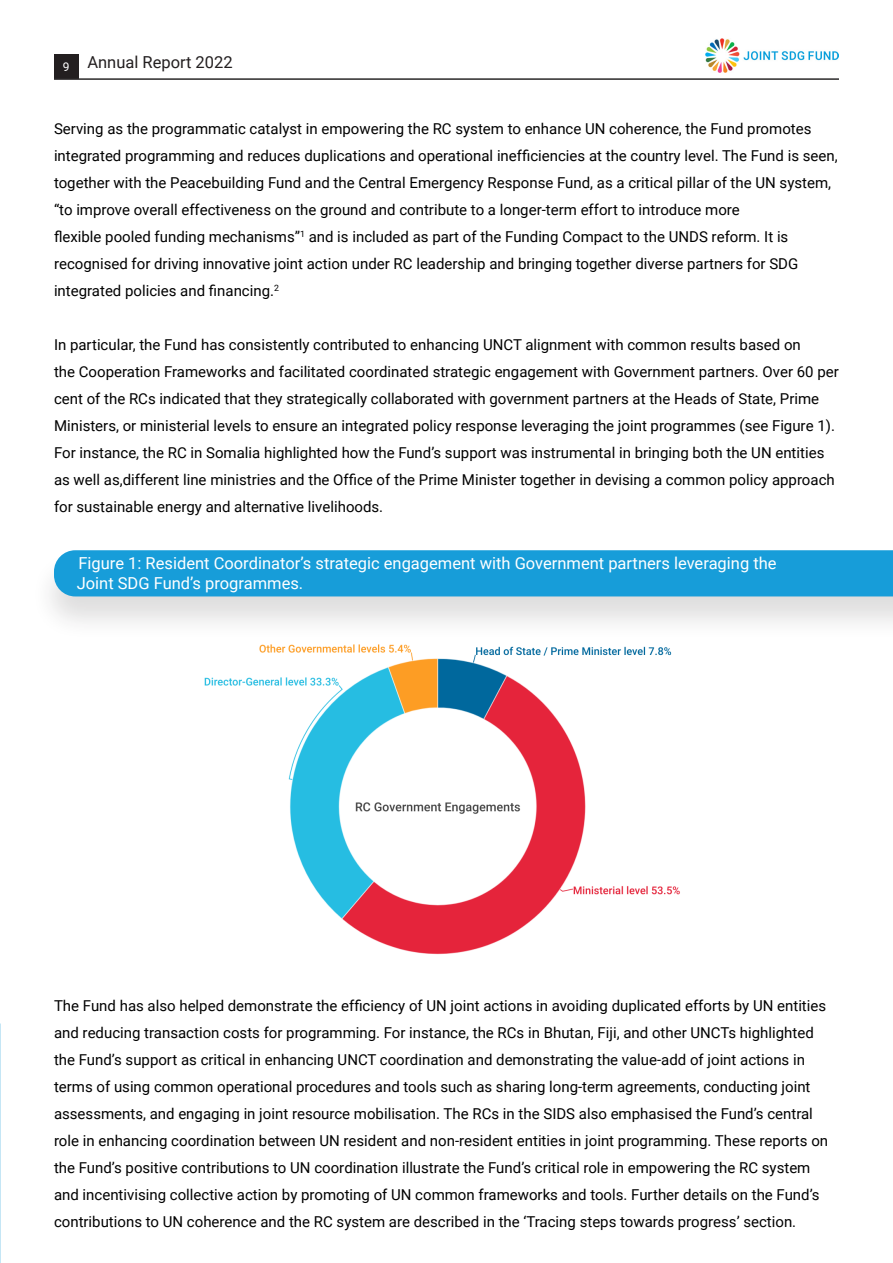
<style>
.page{position:relative;width:893px;height:1263px;background:#fff}
.page>*{position:absolute;margin:0;border:0;box-sizing:border-box;transform-origin:0 0}
.Paragraph_Style_59{font:16.5px "Roboto";color:#fff}
.t1{font:16.5px "Roboto";color:#231f20}
.Paragraph_Style_15{font:15px/27px "Roboto";color:#000}
</style>
<div class="page">
<div style="left:54px;top:54px;width:24px;height:24px;background:#231f20"></div>
<hr style="left:54px;top:78px;width:785px;height:2px;background:#2b292a">
<img style="left:706px;top:38px;width:133px;height:35px">
<div style="left:31px;top:547px;width:862px;height:94px;background:#231f20;opacity:.15"></div>
<div style="left:54px;top:550px;width:839px;height:46px;background:#179dd9"></div>
<img style="left:149px;top:638px;width:576px;height:317px">
<p class="t1" style="left:63px;top:51px;width:171px"><sub>9</sub> Annual Report 2022</p>
<p class="Paragraph_Style_15" style="left:54px;top:114px;width:785px">Serving as the programmatic catalyst in empowering the RC system to enhance UN coherence, the Fund promotes integrated programming and reduces duplications and operational inefficiencies at the country level. The Fund is seen, together with the Peacebuilding Fund and the Central Emergency Response Fund, as a critical pillar of the UN system, “to improve overall effectiveness on the ground and contribute to a longer-term effort to introduce more</p>
<p class="Paragraph_Style_15" style="left:54px;top:222px;width:736px">flexible pooled funding mechanisms”<sup>1</sup> and is included as part of the Funding Compact to the UNDS reform. It is</p>
<p class="Paragraph_Style_15" style="left:54px;top:249px;width:746px">recognised for driving innovative joint action under RC leadership and bringing together diverse partners for SDG</p>
<p class="Paragraph_Style_15" style="left:54px;top:276px;width:226px">integrated policies and financing.<sup>2</sup></p>
<p class="Paragraph_Style_15" style="left:54px;top:330px;width:748px">In particular, the Fund has consistently contributed to enhancing UNCT alignment with common results based on</p>
<p class="Paragraph_Style_15" style="left:54px;top:357px;width:786px">the Cooperation Frameworks and facilitated coordinated strategic engagement with Government partners. Over 60 per cent of the RCs indicated that they strategically collaborated with government partners at the Heads of State, Prime Ministers, or ministerial levels to ensure an integrated policy response leveraging the joint programmes (see Figure 1).<br>For instance, the RC in Somalia highlighted how the Fund’s support was instrumental in bringing both the UN entities as well as,different line ministries and the Office of the Prime Minister together in devising a common policy approach for sustainable energy and alternative livelihoods.</p>
<p class="Paragraph_Style_59" style="left:78px;top:551px;width:700px">Figure 1: Resident Coordinator’s strategic engagement with Government partners leveraging the</p>
<p class="Paragraph_Style_59" style="left:77px;top:571px;width:228px">Joint SDG Fund’s programmes.</p>
<p class="Paragraph_Style_15" style="left:54px;top:991px;width:774px">The Fund has also helped demonstrate the efficiency of UN joint actions in avoiding duplicated efforts by UN entities and reducing transaction costs for programming. For instance, the RCs in Bhutan, Fiji, and other UNCTs highlighted</p>
<p class="Paragraph_Style_15" style="left:54px;top:1045px;width:752px">the Fund’s support as critical in enhancing UNCT coordination and demonstrating the value-add of joint actions in</p>
<p class="Paragraph_Style_15" style="left:54px;top:1072px;width:758px">terms of using common operational procedures and tools such as sharing long-term agreements, conducting joint</p>
<p class="Paragraph_Style_15" style="left:54px;top:1099px;width:776px">assessments, and engaging in joint resource mobilisation. The RCs in the SIDS also emphasised the Fund’s central role in enhancing coordination between UN resident and non-resident entities in joint programming. These reports on the Fund’s positive contributions to UN coordination illustrate the Fund’s critical role in empowering the RC system</p>
<p class="Paragraph_Style_15" style="left:54px;top:1180px;width:767px">and incentivising collective action by promoting of UN common frameworks and tools. Further details on the Fund’s</p>
<p class="Paragraph_Style_15" style="left:54px;top:1207px;width:744px">contributions to UN coherence and the RC system are described in the ‘Tracing steps towards progress’ section.</p>
</div>
